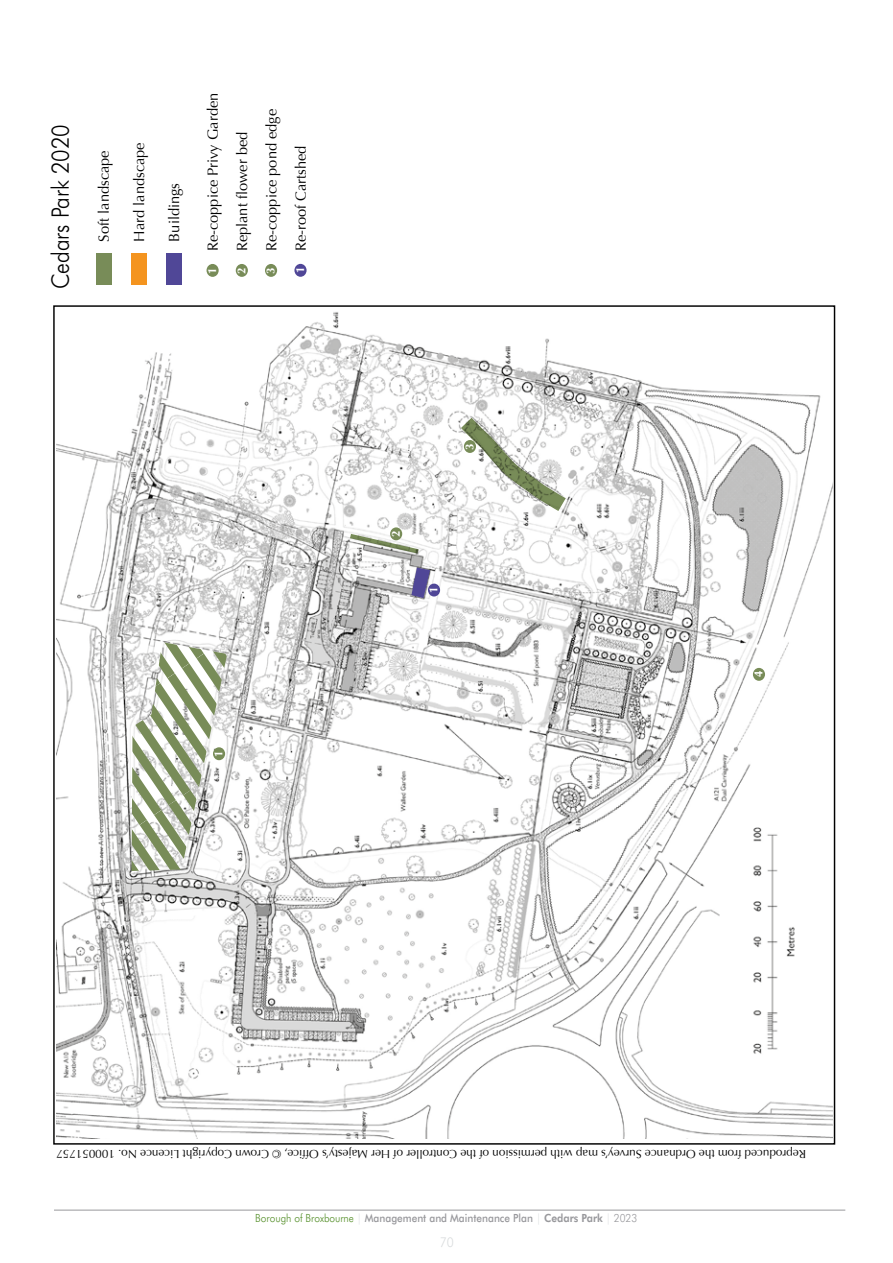
<style>
.page{position:relative;width:893px;height:1263px;background:#fff}
.page>*{position:absolute;margin:0;border:0;box-sizing:border-box;transform-origin:0 0}
.t1{font:300 24px "Futura BT";color:#000;scale:.9 1}
.t2{font:17.55px "Optima";color:#000}
.t3{font:14.7px/29.2px "Optima";color:#000}
.t4{font:300 13.5px "Futura BT";color:#d8dbdc;scale:.9 1}
.t5{font:11.7px "Optima";color:#000}
.t6{font:700 11.7px "Optima";color:#fff}
.t7{font:500 11.25px "Futura BT";color:#98989c;scale:.9 1}
.s1{font-weight:300;color:#528d26}
.s2{font-weight:300;color:#d8dbdc}
.s3{font-weight:700}
.s4{font-weight:300}
</style>
<div class="page">
<hr style="left:54px;top:1210px;width:791px;height:1px;background:#98989c">
<img style="left:56px;top:312px;width:776px;height:827px">
<div style="left:207px;top:264px;width:12px;height:13px;background:#788c58;border-radius:50%"></div>
<div style="left:236px;top:264px;width:12px;height:13px;background:#788c58;border-radius:50%"></div>
<div style="left:390px;top:527px;width:12px;height:13px;background:#788c58;border-radius:50%"></div>
<div style="left:265px;top:264px;width:12px;height:13px;background:#788c58;border-radius:50%"></div>
<div style="left:294px;top:264px;width:13px;height:13px;background:#504797;border-radius:50%"></div>
<div style="left:428px;top:584px;width:12px;height:12px;background:#504797;border-radius:50%"></div>
<div style="left:753px;top:668px;width:12px;height:13px;background:#788c58;border-radius:50%"></div>
<svg style="left:132px;top:642px;width:95px;height:229px"></svg>
<svg style="left:350px;top:534px;width:68px;height:19px"></svg>
<svg style="left:461px;top:418px;width:105px;height:93px"></svg>
<svg style="left:411px;top:567px;width:19px;height:31px"></svg>
<div style="left:96px;top:253px;width:15px;height:31px;background:#788c58"></div>
<div style="left:131px;top:253px;width:15px;height:31px;background:#f4941f"></div>
<div style="left:166px;top:253px;width:15px;height:31px;background:#504797"></div>
<h1 class="t1" style="left:44px;top:289px;width:185px;rotate:-90deg">Cedars Park 2020</h1>
<h2 class="t2" style="left:50px;top:287px;width:139px;rotate:-90deg">Cedars Park 2019</h2>
<p class="t3" style="left:90px;top:242px;width:93px;rotate:-90deg">Soft landscape</p>
<p class="t3" style="left:125px;top:242px;width:101px;rotate:-90deg">Hard landscape</p>
<p class="t3" style="left:160px;top:242px;width:60px;rotate:-90deg">Buildings</p>
<p class="t3" style="left:198px;top:251px;width:160px;rotate:-90deg">Re-coppice Privy Garden<br>Replant flower bed<br>Re-coppice pond edge<br>Re-roof Cartshed</p>
<p class="t6" style="left:205px;top:273px;width:8px;rotate:-90deg">1</p>
<p class="t6" style="left:264px;top:273px;width:8px;rotate:-90deg">3</p>
<p class="t6" style="left:235px;top:273px;width:8px;rotate:-90deg">2</p>
<p class="t6" style="left:293px;top:273px;width:8px;rotate:-90deg">1</p>
<p class="t6" style="left:212px;top:757px;width:8px;rotate:-90deg">1</p>
<p class="t6" style="left:463px;top:450px;width:8px;rotate:-90deg">3</p>
<p class="t6" style="left:389px;top:537px;width:8px;rotate:-90deg">2</p>
<p class="t6" style="left:427px;top:593px;width:8px;rotate:-90deg">1</p>
<p class="t6" style="left:752px;top:677px;width:8px;rotate:-90deg">4</p>
<p class="t5" style="left:806px;top:1160px;width:751px;rotate:-180deg">Reproduced from the Ordnance Survey’s map with permission of the Controller of Her Majesty’s Office, © Crown Copyright Licence No. 100051757</p>
<p class="t7" style="left:255px;top:1209px;width:426px"><span class="s1">Borough of Broxbourne</span> <span class="s2">|</span> Management and Maintenance Plan <span class="s2">|</span> <span class="s3">Cedars Park</span> <span class="s2">|</span> <span class="s4">2023</span></p>
<p class="t4" style="left:440px;top:1233px;width:17px">70</p>
</div>
